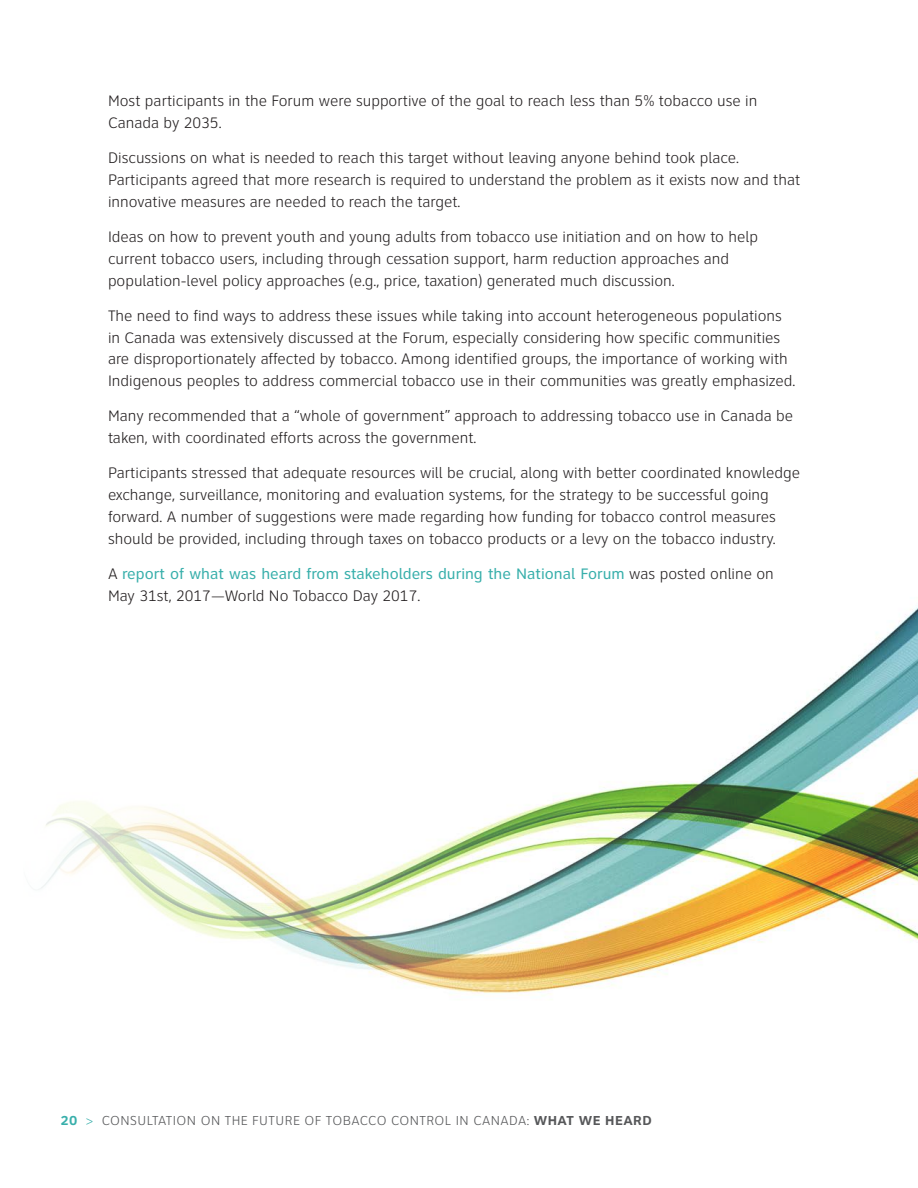
<style>
.page{position:relative;width:918px;height:1188px;background:#fff}
.page>*{position:absolute;margin:0;border:0;box-sizing:border-box;transform-origin:0 0}
.BODY{font:300 15.75px/21.8px "Clearview ATT";color:#231f20}
.BODY-2{font:15.75px/21.8px "Clearview ATT";color:#38afab}
.t1{font:300 13.5px "Clearview ATT";letter-spacing:.035em;color:#57585a}
.s1{font-weight:300;color:#231f20}
.s2{font-weight:700;color:#38afab}
.s3{color:#38afab}
.s4{font-weight:700}
</style>
<div class="page">
<img style="left:40px;top:606px;width:878px;height:390px">
<p class="BODY" style="left:108px;top:90px;width:651px">Most participants in the Forum were supportive of the goal to reach less than 5% tobacco use in<br>Canada by 2035.</p>
<p class="BODY" style="left:108px;top:147px;width:694px">Discussions on what is needed to reach this target without leaving anyone behind took place.<br>Participants agreed that more research is required to understand the problem as it exists now and that innovative measures are needed to reach the target.</p>
<p class="BODY" style="left:108px;top:226px;width:652px">Ideas on how to prevent youth and young adults from tobacco use initiation and on how to help current tobacco users, including through cessation support, harm reduction approaches and population-level policy approaches (e.g., price, taxation) generated much discussion.</p>
<p class="BODY" style="left:108px;top:305px;width:689px">The need to find ways to address these issues while taking into account heterogeneous populations in Canada was extensively discussed at the Forum, especially considering how specific communities are disproportionately affected by tobacco. Among identified groups, the importance of working with Indigenous peoples to address commercial tobacco use in their communities was greatly emphasized.</p>
<p class="BODY" style="left:108px;top:405px;width:687px">Many recommended that a “whole of government” approach to addressing tobacco use in Canada be taken, with coordinated efforts across the government.</p>
<p class="BODY" style="left:108px;top:462px;width:693px">Participants stressed that adequate resources will be crucial, along with better coordinated knowledge exchange, surveillance, monitoring and evaluation systems, for the strategy to be successful going forward. A number of suggestions were made regarding how funding for tobacco control measures should be provided, including through taxes on tobacco products or a levy on the tobacco industry.</p>
<p class="BODY-2" style="left:108px;top:563px;width:667px"><span class="s1">A</span> report of what was heard from stakeholders during the National Forum <span class="s1">was posted online on<br>May 31st, 2017—World No Tobacco Day 2017.</span></p>
<p class="t1" style="left:61px;top:1114px;width:593px"><span class="s2">20</span> <span class="s3">&gt;</span> CONSULTATION ON THE FUTURE OF TOBACCO CONTROL IN CANADA: <span class="s4">WHAT WE HEARD</span></p>
</div>
